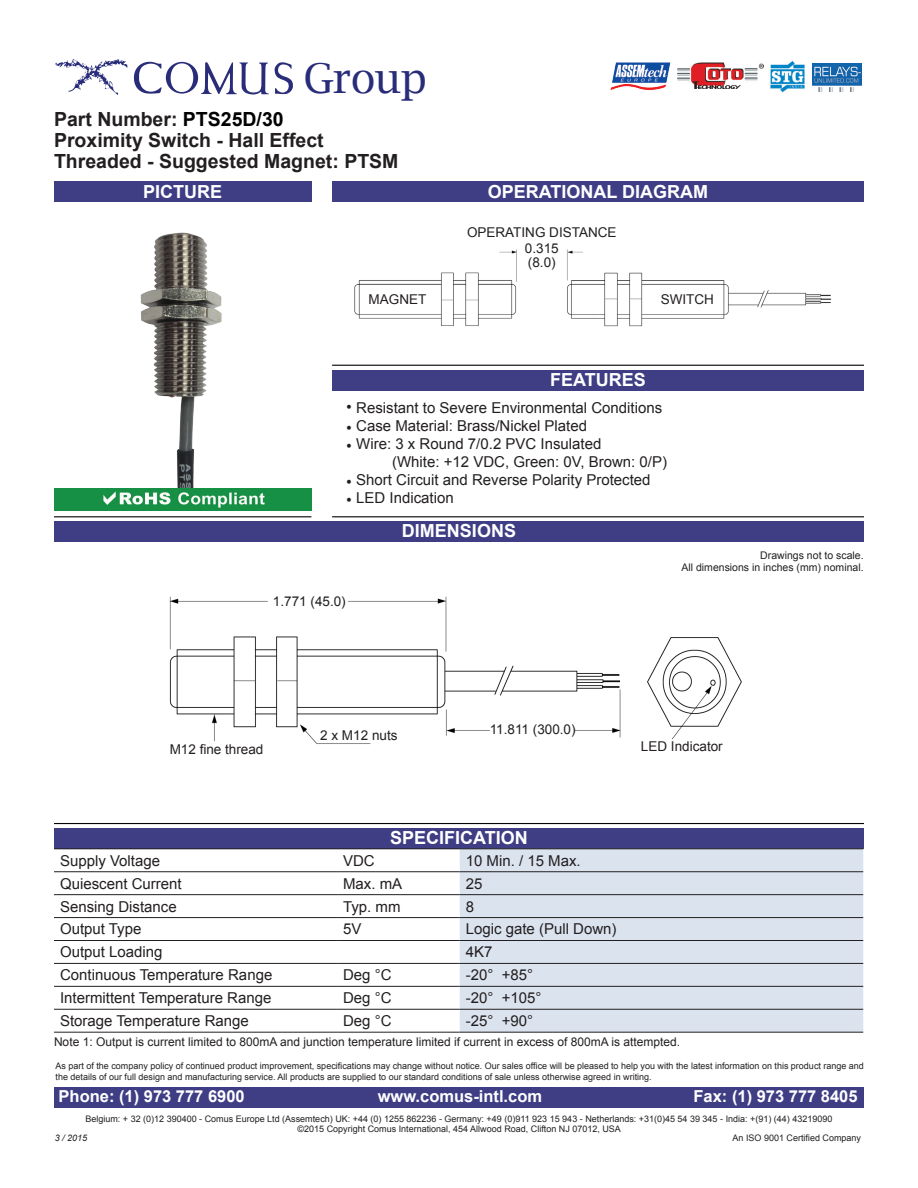
<style>
.page{position:relative;width:918px;height:1188px;background:#fff}
.page>*{position:absolute;margin:0;border:0;box-sizing:border-box;transform-origin:0 0}
.t1{font:41.25px "Lucida Bright";letter-spacing:-.01em;color:#292c79}
.t2{font:700 19.5px "Arial";color:#231f20}
.t3{font:700 18px "Arial";color:#fff}
.t4{font:700 16.5px "Arial";color:#fff}
.t5{font:15px "Arial";color:#231f20}
.t6{font:13.5px "Arial";color:#231f20}
.t7{font:12px "Arial";color:#231f20}
.t8{font:10.5px "Arial";color:#231f20}
.t9{font:9px/10.8px "Arial";color:#231f20}
.t10{font:italic 9px "Arial";color:#231f20}
.s1{color:#000}
.s2{font-family:"Minion Pro"}
</style>
<div class="page">
<img style="left:169px;top:596px;width:573px;height:148px">
<div style="left:54px;top:182px;width:257px;height:20px;background:#3f3e85"></div>
<div style="left:332px;top:182px;width:532px;height:20px;background:#3f3e85"></div>
<div style="left:332px;top:370px;width:532px;height:20px;background:#3f3e85"></div>
<div style="left:54px;top:521px;width:810px;height:20px;background:#3f3e85"></div>
<div style="left:54px;top:828px;width:810px;height:20px;background:#3f3e85"></div>
<hr style="left:54px;top:516px;width:257px;height:1px;background:#040503">
<hr style="left:332px;top:365px;width:532px;height:1px;background:#040503">
<hr style="left:332px;top:516px;width:532px;height:1px;background:#040503">
<hr style="left:54px;top:823px;width:810px;height:1px;background:#040503">
<div style="left:460px;top:849px;width:403px;height:183px;background:#dbe3ef"></div>
<hr style="left:54px;top:848px;width:283px;height:1px;background:#231f20">
<hr style="left:337px;top:848px;width:123px;height:1px;background:#231f20">
<hr style="left:460px;top:848px;width:403px;height:1px;background:#231f20">
<hr style="left:54px;top:871px;width:283px;height:1px;background:#231f20">
<hr style="left:337px;top:871px;width:123px;height:1px;background:#231f20">
<hr style="left:460px;top:871px;width:403px;height:1px;background:#231f20">
<hr style="left:54px;top:894px;width:283px;height:1px;background:#231f20">
<hr style="left:337px;top:894px;width:123px;height:1px;background:#231f20">
<hr style="left:460px;top:894px;width:403px;height:1px;background:#231f20">
<hr style="left:54px;top:917px;width:283px;height:1px;background:#231f20">
<hr style="left:337px;top:917px;width:123px;height:1px;background:#231f20">
<hr style="left:460px;top:917px;width:403px;height:1px;background:#231f20">
<hr style="left:54px;top:940px;width:283px;height:1px;background:#231f20">
<hr style="left:337px;top:940px;width:123px;height:1px;background:#231f20">
<hr style="left:460px;top:940px;width:403px;height:1px;background:#231f20">
<hr style="left:54px;top:963px;width:283px;height:1px;background:#231f20">
<hr style="left:337px;top:963px;width:123px;height:1px;background:#231f20">
<hr style="left:460px;top:963px;width:403px;height:1px;background:#231f20">
<hr style="left:54px;top:986px;width:283px;height:1px;background:#231f20">
<hr style="left:337px;top:986px;width:123px;height:1px;background:#231f20">
<hr style="left:460px;top:986px;width:403px;height:1px;background:#231f20">
<hr style="left:54px;top:1009px;width:283px;height:1px;background:#231f20">
<hr style="left:337px;top:1009px;width:123px;height:1px;background:#231f20">
<hr style="left:460px;top:1009px;width:403px;height:1px;background:#231f20">
<hr style="left:54px;top:1032px;width:283px;height:1px;background:#231f20">
<hr style="left:337px;top:1032px;width:123px;height:1px;background:#231f20">
<hr style="left:460px;top:1032px;width:403px;height:1px;background:#231f20">
<img style="left:354px;top:249px;width:478px;height:78px">
<svg style="left:134px;top:62px;width:159px;height:33px"></svg>
<svg style="left:56px;top:59px;width:72px;height:36px"></svg>
<img style="left:610px;top:62px;width:61px;height:29px">
<img style="left:677px;top:63px;width:87px;height:26px">
<img style="left:770px;top:61px;width:35px;height:32px">
<img style="left:812px;top:64px;width:50px;height:27px">
<div style="left:54px;top:1087px;width:810px;height:20px;background:#3f3e85"></div>
<img style="left:110px;top:232px;width:144px;height:257px">
<img style="left:54px;top:489px;width:257px;height:22px">
<h1 class="t1" style="left:303px;top:55px;width:125px">Group</h1>
<p class="t2" style="left:54px;top:106px;width:231px">Part Number: <span class="s1">PTS25D/30</span></p>
<p class="t2" style="left:54px;top:127px;width:271px">Proximity Switch - Hall Effect</p>
<p class="t2" style="left:54px;top:148px;width:346px">Threaded - Suggested Magnet: PTSM</p>
<p class="t3" style="left:143px;top:180px;width:81px">PICTURE</p>
<p class="t3" style="left:488px;top:179px;width:222px">OPERATIONAL DIAGRAM</p>
<p class="t6" style="left:467px;top:223px;width:151px">OPERATING DISTANCE</p>
<p class="t6" style="left:525px;top:240px;width:35px">0.315</p>
<p class="t6" style="left:528px;top:253px;width:29px">(8.0)</p>
<p class="t6" style="left:369px;top:290px;width:59px">MAGNET</p>
<p class="t6" style="left:661px;top:290px;width:55px">SWITCH</p>
<p class="t3" style="left:550px;top:368px;width:97px">FEATURES</p>
<p class="t5" style="left:346px;top:398px;width:317px"><sup>•</sup> Resistant to Severe Environmental Conditions</p>
<p class="t5" style="left:346px;top:416px;width:242px"><span class="s2">•</span> Case Material: Brass/Nickel Plated</p>
<p class="t5" style="left:346px;top:434px;width:257px"><span class="s2">•</span> Wire: 3 x Round 7/0.2 PVC Insulated</p>
<p class="t5" style="left:392px;top:452px;width:276px">(White: +12 VDC, Green: 0V, Brown: 0/P)</p>
<p class="t5" style="left:346px;top:470px;width:306px"><span class="s2">•</span> Short Circuit and Reverse Polarity Protected</p>
<p class="t5" style="left:346px;top:488px;width:109px"><span class="s2">•</span> LED Indication</p>
<p class="t6" style="left:273px;top:592px;width:74px">1.771 (45.0)</p>
<p class="t3" style="left:402px;top:519px;width:116px">DIMENSIONS</p>
<p class="t8" style="left:760px;top:548px;width:105px">Drawings not to scale.</p>
<p class="t8" style="left:682px;top:561px;width:184px">All dimensions in inches (mm) nominal.</p>
<p class="t6" style="left:170px;top:741px;width:95px">M12 fine thread</p>
<p class="t6" style="left:320px;top:726px;width:79px">2 x M12 nuts</p>
<p class="t6" style="left:490px;top:720px;width:87px">11.811 (300.0)</p>
<p class="t6" style="left:641px;top:737px;width:83px">LED Indicator</p>
<p class="t3" style="left:390px;top:826px;width:139px">SPECIFICATION</p>
<p class="t5" style="left:60px;top:851px;width:102px">Supply Voltage</p>
<p class="t5" style="left:343px;top:851px;width:33px">VDC</p>
<p class="t5" style="left:466px;top:851px;width:117px">10 Min. / 15 Max.</p>
<p class="t5" style="left:60px;top:874px;width:123px">Quiescent Current</p>
<p class="t5" style="left:343px;top:874px;width:61px">Max. mA</p>
<p class="t5" style="left:466px;top:874px;width:18px">25</p>
<p class="t5" style="left:60px;top:896px;width:118px">Sensing Distance</p>
<p class="t5" style="left:343px;top:896px;width:59px">Typ. mm</p>
<p class="t5" style="left:466px;top:896px;width:10px">8</p>
<p class="t5" style="left:60px;top:919px;width:83px">Output Type</p>
<p class="t5" style="left:343px;top:919px;width:20px">5V</p>
<p class="t5" style="left:466px;top:919px;width:152px">Logic gate (Pull Down)</p>
<p class="t5" style="left:60px;top:942px;width:104px">Output Loading</p>
<p class="t5" style="left:466px;top:942px;width:28px">4K7</p>
<p class="t5" style="left:60px;top:965px;width:214px">Continuous Temperature Range</p>
<p class="t5" style="left:343px;top:965px;width:50px">Deg °C</p>
<p class="t5" style="left:466px;top:965px;width:69px">-20° +85°</p>
<p class="t5" style="left:60px;top:988px;width:213px">Intermittent Temperature Range</p>
<p class="t5" style="left:343px;top:988px;width:50px">Deg °C</p>
<p class="t5" style="left:466px;top:988px;width:77px">-20° +105°</p>
<p class="t5" style="left:60px;top:1011px;width:190px">Storage Temperature Range</p>
<p class="t5" style="left:343px;top:1011px;width:50px">Deg °C</p>
<p class="t5" style="left:466px;top:1011px;width:69px">-25° +90°</p>
<p class="t7" style="left:54px;top:1034px;width:628px">Note 1: Output is current limited to 800mA and junction temperature limited if current in excess of 800mA is attempted.</p>
<p class="t9" style="left:56px;top:1061px;width:810px">As part of the company policy of continued product improvement, specifications may change without notice. Our sales office will be pleased to help you with the latest information on this product range and the details of our full design and manufacturing service. All products are supplied to our standard conditions of sale unless otherwise agreed in writing.</p>
<p class="t4" style="left:59px;top:1086px;width:188px">Phone: (1) 973 777 6900</p>
<p class="t4" style="left:378px;top:1086px;width:166px">www.comus-intl.com</p>
<p class="t4" style="left:693px;top:1086px;width:166px">Fax: (1) 973 777 8405</p>
<p class="t9" style="left:85px;top:1113px;width:748px">Belgium: + 32 (0)12 390400 - Comus Europe Ltd (Assemtech) UK: +44 (0) 1255 862236 - Germany: +49 (0)911 923 15 943 - Netherlands: +31(0)45 54 39 345 - India: +(91) (44) 43219090</p>
<p class="t9" style="left:298px;top:1124px;width:325px">©2015 Copyright Comus International, 454 Allwood Road, Clifton NJ 07012, USA</p>
<p class="t10" style="left:55px;top:1132px;width:34px">3 / 2015</p>
<p class="t9" style="left:733px;top:1133px;width:130px">An ISO 9001 Certified Company</p>
</div>
